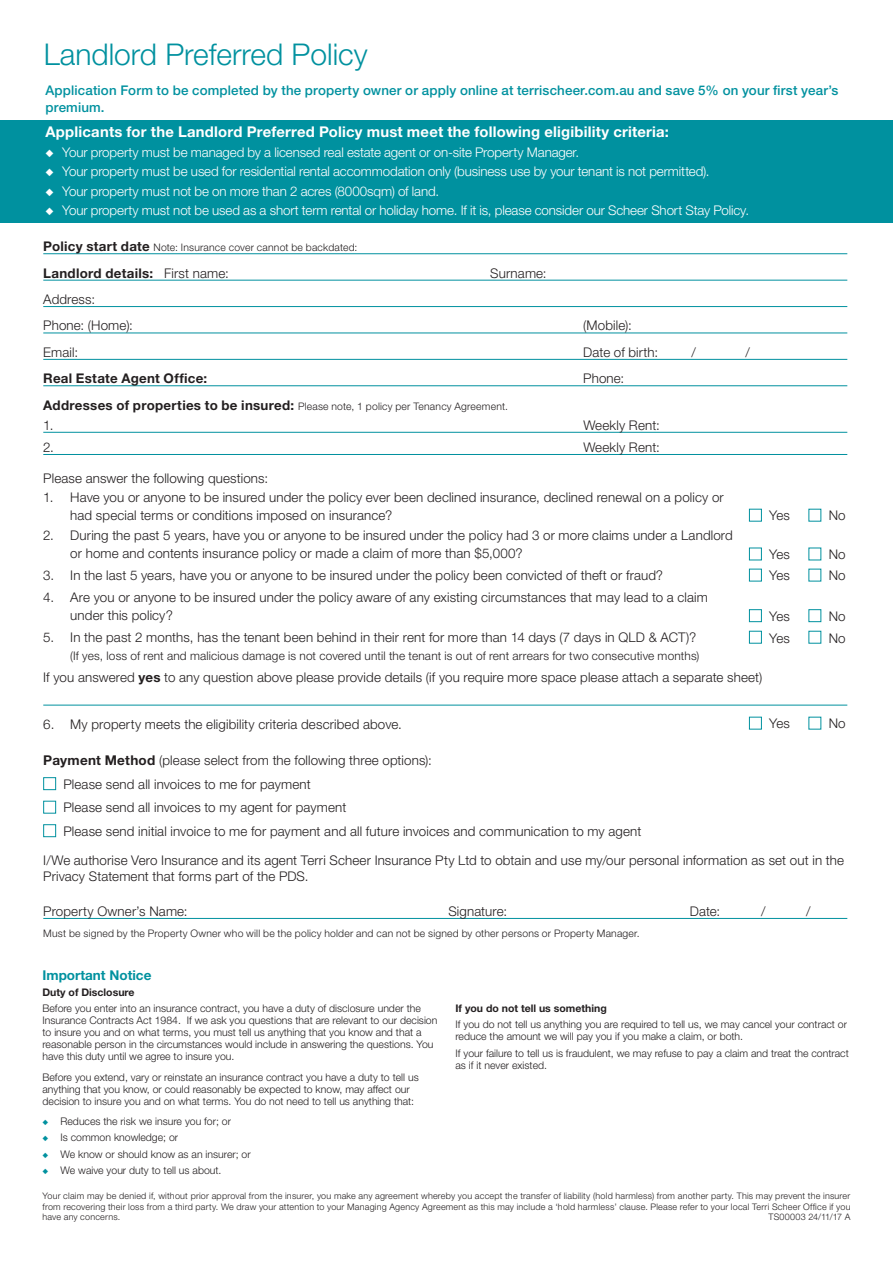
<style>
.page{position:relative;width:893px;height:1263px;background:#fff}
.page>*{position:absolute;margin:0;border:0;box-sizing:border-box;transform-origin:0 0}
.t1{font:300 30px "Helvetica Neue LT Std";color:#00919f}
.t2{font:700 14.85px "Helvetica Neue LT Std";letter-spacing:.015em;color:#fff}
.t3{font:700 13.5px "Helvetica Neue LT Std";color:#00919f}
.t4{font:300 13.35px/17.9px "Helvetica Neue LT Std";letter-spacing:.01em;color:#231f20}
.t5{font:300 13.35px "Helvetica Neue LT Std";letter-spacing:-.01em;color:#fff}
.t6{font:500 13.35px/16.5px "Helvetica Neue";letter-spacing:.01em;color:#00919f}
.t7{font:700 13.35px "Helvetica Neue LT Std";letter-spacing:.02em;color:#231f20}
.t8{font:300 11.85px "Helvetica Neue LT Std";letter-spacing:.015em;color:#231f20}
.t9{font:300 10.5px/12px "Helvetica Neue LT Std";color:#231f20}
.t10{font:700 10.5px "Helvetica Neue LT Std";color:#231f20}
.t11{font:300 10.35px "Helvetica Neue LT Std";letter-spacing:.02em;color:#231f20}
.t12{font:300 9px/10.5px "Helvetica Neue LT Std";letter-spacing:.025em;color:#231f20;text-align:justify}
.s1{font-weight:700;font-size:13.35px}
.s2{font-weight:300}
.s3{font-weight:700}
.s4{font-weight:700;font-size:13.5px}
.s5{color:#00919f}
</style>
<div class="page">
<div style="left:0;top:120px;width:893px;height:103px;background:#00919f"></div>
<hr style="left:43px;top:253px;width:804px;height:1px;background:#00919f">
<hr style="left:43px;top:280px;width:804px;height:1px;background:#00919f">
<hr style="left:43px;top:306px;width:804px;height:1px;background:#00919f">
<hr style="left:43px;top:333px;width:804px;height:1px;background:#00919f">
<hr style="left:43px;top:359px;width:804px;height:1px;background:#00919f">
<hr style="left:43px;top:385px;width:804px;height:1px;background:#00919f">
<hr style="left:43px;top:432px;width:804px;height:1px;background:#00919f">
<hr style="left:43px;top:454px;width:804px;height:1px;background:#00919f">
<hr style="left:43px;top:705px;width:804px;height:1px;background:#00919f">
<hr style="left:43px;top:918px;width:804px;height:1px;background:#00919f">
<div style="left:43px;top:777px;width:13px;height:13px;border:1px solid #00919f"></div>
<div style="left:43px;top:801px;width:13px;height:12px;border:1px solid #00919f"></div>
<div style="left:43px;top:824px;width:13px;height:13px;border:1px solid #00919f"></div>
<div style="left:749px;top:509px;width:13px;height:12px;border:1px solid #00919f"></div>
<div style="left:749px;top:548px;width:13px;height:12px;border:1px solid #00919f"></div>
<div style="left:749px;top:609px;width:13px;height:13px;border:1px solid #00919f"></div>
<div style="left:808px;top:609px;width:13px;height:13px;border:1px solid #00919f"></div>
<div style="left:749px;top:569px;width:13px;height:12px;border:1px solid #00919f"></div>
<div style="left:749px;top:631px;width:13px;height:13px;border:1px solid #00919f"></div>
<div style="left:749px;top:717px;width:13px;height:12px;border:1px solid #00919f"></div>
<h1 class="t1" style="left:44px;top:36px;width:326px">Landlord Preferred Policy</h1>
<p class="t6" style="left:45px;top:82px;width:795px">Application Form to be completed by the property owner or apply online at terrischeer.com.au and save 5% on your first year’s premium.</p>
<p class="t2" style="left:45px;top:123px;width:625px">Applicants for the Landlord Preferred Policy must meet the following eligibility criteria:</p>
<p class="t5" style="left:45px;top:144px;width:535px">◆ Your property must be managed by a licensed real estate agent or on-site Property Manager.</p>
<p class="t5" style="left:45px;top:163px;width:666px">◆ Your property must be used for residential rental accommodation only (business use by your tenant is not permitted).</p>
<p class="t5" style="left:45px;top:183px;width:395px">◆ Your property must not be on more than 2 acres (8000sqm) of land.</p>
<p class="t5" style="left:45px;top:202px;width:705px">◆ Your property must not be used as a short term rental or holiday home. If it is, please consider our Scheer Short Stay Policy.</p>
<p class="t11" style="left:43px;top:241px;width:316px"><span class="s1">Policy start date</span> Note: Insurance cover cannot be backdated:</p>
<p class="t7" style="left:43px;top:265px;width:187px">Landlord details: <span class="s2">First name:</span></p>
<p class="t4" style="left:490px;top:264px;width:58px">Surname:</p>
<p class="t4" style="left:43px;top:286px;width:91px;line-height:26.4px">Address:<br>Phone: (Home):</p>
<p class="t4" style="left:583px;top:316px;width:50px">(Mobile):</p>
<p class="t4" style="left:43px;top:343px;width:36px">Email:</p>
<p class="t4" style="left:583px;top:343px;width:76px">Date of birth:</p>
<p class="t4" style="left:691px;top:343px;width:6px">/</p>
<p class="t4" style="left:745px;top:343px;width:6px">/</p>
<p class="t7" style="left:43px;top:370px;width:165px">Real Estate Agent Office:</p>
<p class="t4" style="left:583px;top:369px;width:42px">Phone:</p>
<p class="t11" style="left:43px;top:400px;width:466px"><span class="s1">Addresses of properties to be insured:</span> Please note, 1 policy per Tenancy Agreement.</p>
<p class="t4" style="left:43px;top:416px;width:12px">1.</p>
<p class="t4" style="left:583px;top:416px;width:78px">Weekly Rent:</p>
<p class="t4" style="left:43px;top:438px;width:12px">2.</p>
<p class="t4" style="left:583px;top:438px;width:78px">Weekly Rent:</p>
<p class="t4" style="left:43px;top:469px;width:226px">Please answer the following questions:</p>
<p class="t4" style="left:70px;top:488px;width:655px;text-indent:-27px">1. Have you or anyone to be insured under the policy ever been declined insurance, declined renewal on a policy or had special terms or conditions imposed on insurance?</p>
<p class="t4" style="left:70px;top:526px;width:664px;text-indent:-27px">2. During the past 5 years, have you or anyone to be insured under the policy had 3 or more claims under a Landlord or home and contents insurance policy or made a claim of more than $5,000?</p>
<p class="t4" style="left:43px;top:566px;width:621px">3. In the last 5 years, have you or anyone to be insured under the policy been convicted of theft or fraud?</p>
<p class="t4" style="left:70px;top:588px;width:639px;text-indent:-27px">4. Are you or anyone to be insured under the policy aware of any existing circumstances that may lead to a claim under this policy?</p>
<p class="t4" style="left:43px;top:628px;width:654px">5. In the past 2 months, has the tenant been behind in their rent for more than 14 days (7 days in QLD &amp; ACT)?</p>
<p class="t8" style="left:70px;top:648px;width:631px">(If yes, loss of rent and malicious damage is not covered until the tenant is out of rent arrears for two consecutive months)</p>
<p class="t4" style="left:43px;top:668px;width:720px">If you answered <span class="s3">yes</span> to any question above please provide details (if you require more space please attach a separate sheet)</p>
<p class="t4" style="left:43px;top:715px;width:360px">6. My property meets the eligibility criteria described above.</p>
<p class="t4" style="left:63px;top:749px;width:579px;line-height:23.5px;text-indent:-20px"><span class="s4">Payment Method</span> (please select from the following three options):<br>Please send all invoices to me for payment<br>Please send all invoices to my agent for payment<br>Please send initial invoice to me for payment and all future invoices and communication to my agent</p>
<p class="t4" style="left:43px;top:852px;width:802px;line-height:16px">I/We authorise Vero Insurance and its agent Terri Scheer Insurance Pty Ltd to obtain and use my/our personal information as set out in the<br>Privacy Statement that forms part of the PDS.</p>
<p class="t4" style="left:43px;top:902px;width:146px">Property Owner’s Name:</p>
<p class="t4" style="left:448px;top:902px;width:60px">Signature:</p>
<p class="t4" style="left:690px;top:902px;width:32px">Date:</p>
<p class="t4" style="left:761px;top:902px;width:6px">/</p>
<p class="t4" style="left:806px;top:902px;width:6px">/</p>
<p class="t11" style="left:43px;top:927px;width:598px">Must be signed by the Property Owner who will be the policy holder and can not be signed by other persons or Property Manager.</p>
<p class="t4" style="left:769px;top:506px;width:22px">Yes</p>
<p class="t4" style="left:829px;top:506px;width:18px">No</p>
<p class="t4" style="left:769px;top:545px;width:22px">Yes</p>
<p class="t4" style="left:829px;top:545px;width:18px">No</p>
<p class="t4" style="left:769px;top:566px;width:22px">Yes</p>
<p class="t4" style="left:829px;top:566px;width:18px">No</p>
<p class="t4" style="left:769px;top:607px;width:22px">Yes</p>
<p class="t4" style="left:829px;top:607px;width:18px">No</p>
<p class="t4" style="left:769px;top:628px;width:22px">Yes</p>
<p class="t4" style="left:829px;top:628px;width:18px">No</p>
<p class="t4" style="left:769px;top:714px;width:22px">Yes</p>
<p class="t4" style="left:829px;top:714px;width:18px">No</p>
<p class="t3" style="left:43px;top:966px;width:110px">Important Notice</p>
<p class="t10" style="left:43px;top:985px;width:93px">Duty of Disclosure</p>
<p class="t9" style="left:43px;top:1002px;width:396px">Before you enter into an insurance contract, you have a duty of disclosure under the Insurance Contracts Act 1984. If we ask you questions that are relevant to our decision to insure you and on what terms, you must tell us anything that you know and that a reasonable person in the circumstances would include in answering the questions. You have this duty until we agree to insure you.</p>
<p class="t9" style="left:43px;top:1070px;width:378px">Before you extend, vary or reinstate an insurance contract you have a duty to tell us anything that you know, or could reasonably be expected to know, may affect our decision to insure you and on what terms. You do not need to tell us anything that:</p>
<p class="t9" style="left:43px;top:1115px;width:190px"><span class="s5">◆</span> Reduces the risk we insure you for; or</p>
<p class="t9" style="left:43px;top:1131px;width:137px"><span class="s5">◆</span> Is common knowledge; or</p>
<p class="t9" style="left:43px;top:1147px;width:210px"><span class="s5">◆</span> We know or should know as an insurer; or</p>
<p class="t9" style="left:43px;top:1164px;width:181px"><span class="s5">◆</span> We waive your duty to tell us about.</p>
<p class="t10" style="left:455px;top:1002px;width:153px">If you do not tell us something</p>
<p class="t9" style="left:455px;top:1018px;width:393px">If you do not tell us anything you are required to tell us, we may cancel your contract or reduce the amount we will pay you if you make a claim, or both.</p>
<p class="t9" style="left:455px;top:1046px;width:395px">If your failure to tell us is fraudulent, we may refuse to pay a claim and treat the contract as if it never existed.</p>
<p class="t12" style="left:43px;top:1191px;width:809px">Your claim may be denied if, without prior approval from the insurer, you make any agreement whereby you accept the transfer of liability (hold harmless) from another party. This may prevent the insurer from recovering their loss from a third party. We draw your attention to your Managing Agency Agreement as this may include a ‘hold harmless’ clause. Please refer to your local Terri Scheer Office if you have any concerns.</p>
<p class="t12" style="left:769px;top:1212px;width:83px">TS00003 24/11/17 A</p>
</div>
